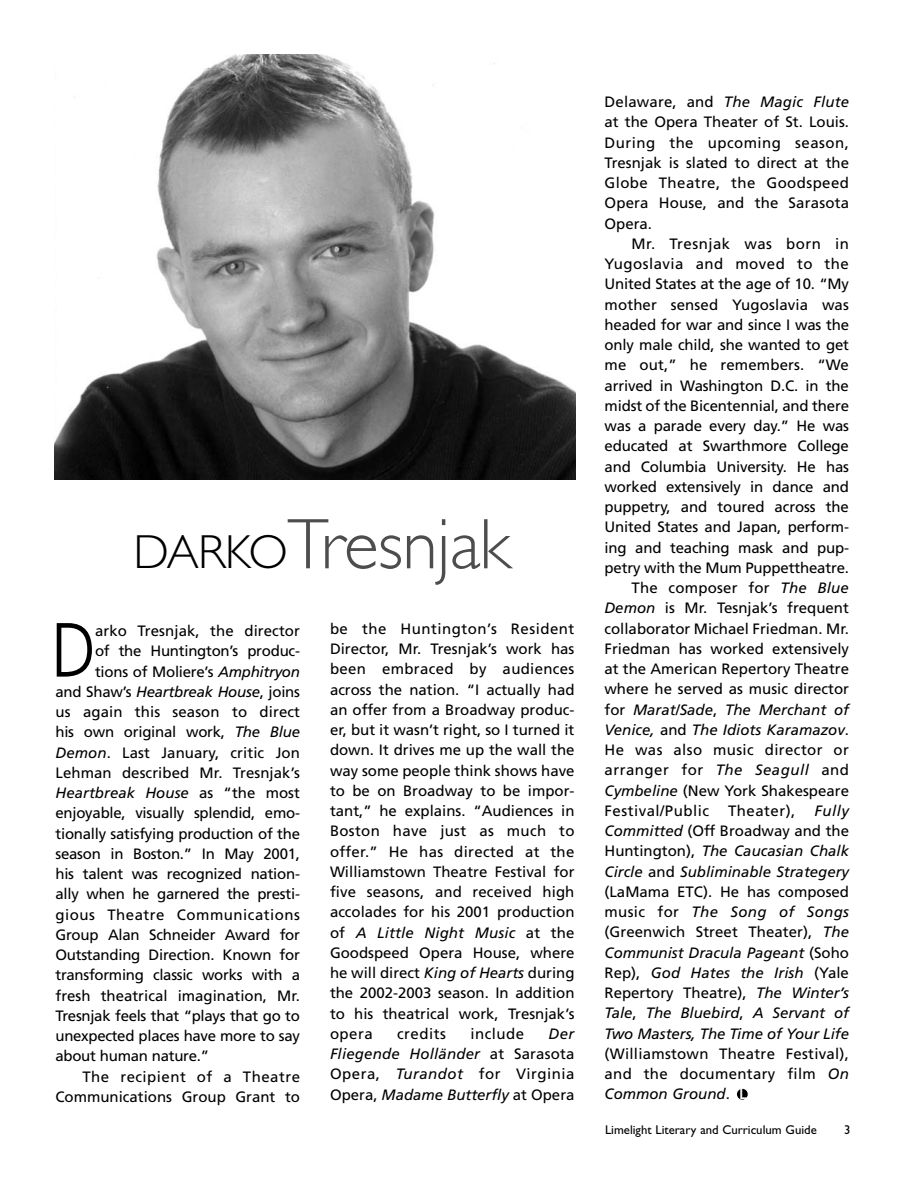
<style>
.page{position:relative;width:918px;height:1188px;background:#fff}
.page>*{position:absolute;margin:0;border:0;box-sizing:border-box;transform-origin:0 0}
.t1{font:300 76.65px "Frutiger";color:#000;scale:.88 1}
.t2{font:300 72px "Gill Sans";letter-spacing:-.01em;color:#4d4d4d}
.t3{font:18px "Gill Sans";color:#fff}
.t4{font:15px/20.2px "Frutiger";letter-spacing:-.01em;color:#000;text-align:justify}
.t5{font:italic 15px/20.2px "Frutiger";color:#000;text-align:justify}
.t6{font:15px "Frutiger";letter-spacing:.035em;color:#000}
.t7{font:15px "Frutiger";letter-spacing:.01em;color:#000}
.t8{font:15px "Frutiger";letter-spacing:.025em;color:#000}
.t9{font:15px "Frutiger";letter-spacing:.03em;color:#000}
.t10{font:15px "Frutiger";letter-spacing:.015em;color:#000}
.t11{font:12.75px "Gill Sans";color:#000}
.s1{font-size:48px;color:#000}
.s2{font-style:italic}
.s3{font-style:normal}
</style>
<div class="page">
<img style="left:54px;top:54px;width:522px;height:425px">
<div style="left:737px;top:1089px;width:11px;height:11px;background:#000;border-radius:50%"></div>
<h2 class="t2" style="left:134px;top:519px;width:378px"><span class="s1">DARKO</span>Tresnjak</h2>
<h1 class="t1" style="left:51px;top:619px;width:53px">D</h1>
<p class="t4" style="left:95px;top:622px;width:206px">arko Tresnjak, the director</p>
<p class="t4" style="left:95px;top:642px;width:206px">of the Huntington’s produc-</p>
<p class="t4" style="left:95px;top:662px;width:206px">tions of Moliere’s <span class="s2">Amphitryon</span></p>
<p class="t4" style="left:56px;top:683px;width:246px">and Shaw’s <span class="s2">Heartbreak House</span>, joins</p>
<p class="t4" style="left:55px;top:703px;width:246px">us again this season to direct</p>
<p class="t4" style="left:55px;top:723px;width:246px">his own original work, <span class="s2">The Blue</span></p>
<p class="t4" style="left:55px;top:743px;width:246px"><span class="s2">Demon</span>. Last January, critic Jon</p>
<p class="t4" style="left:55px;top:764px;width:246px">Lehman described Mr. Tresnjak’s</p>
<p class="t5" style="left:55px;top:784px;width:246px">Heartbreak House <span class="s3">as “the most</span></p>
<p class="t4" style="left:55px;top:804px;width:246px">enjoyable, visually splendid, emo-</p>
<p class="t4" style="left:55px;top:824px;width:246px">tionally satisfying production of the</p>
<p class="t4" style="left:55px;top:845px;width:246px">season in Boston.” In May 2001,</p>
<p class="t4" style="left:55px;top:865px;width:246px">his talent was recognized nation-</p>
<p class="t4" style="left:55px;top:885px;width:246px">ally when he garnered the presti-</p>
<p class="t6" style="left:55px;top:908px;width:246px">gious Theatre Communications</p>
<p class="t4" style="left:55px;top:926px;width:246px">Group Alan Schneider Award for</p>
<p class="t4" style="left:55px;top:946px;width:246px">Outstanding Direction. Known for</p>
<p class="t4" style="left:55px;top:966px;width:246px">transforming classic works with a</p>
<p class="t4" style="left:55px;top:986px;width:246px">fresh theatrical imagination, Mr.</p>
<p class="t4" style="left:55px;top:1007px;width:246px">Tresnjak feels that “plays that go to</p>
<p class="t4" style="left:55px;top:1027px;width:246px">unexpected places have more to say</p>
<p class="t4" style="left:55px;top:1047px;width:155px">about human nature.”</p>
<p class="t9" style="left:82px;top:1070px;width:219px">The recipient of a Theatre</p>
<p class="t4" style="left:55px;top:1088px;width:246px">Communications Group Grant to</p>
<p class="t4" style="left:330px;top:620px;width:246px">be the Huntington’s Resident Director, Mr. Tresnjak’s work has been embraced by audiences across the nation. “I actually had an offer from a Broadway produc&shy;er, but it wasn’t right, so I turned it down. It drives me up the wall the way some people think shows have to be on Broadway to be impor&shy;tant,” he explains. “Audiences in Boston have just as much to offer.” He has directed at the Williamstown Theatre Festival for five seasons, and received high accolades for his 2001 production of <span class="s2">A Little Night Music</span> at the Goodspeed Opera House, where he will direct <span class="s2">King of Hearts</span> during the 2002-2003 season. In addition to his theatrical work, Tresnjak’s opera</p>
<p class="t6" style="left:397px;top:1028px;width:50px">credits</p>
<p class="t6" style="left:470px;top:1028px;width:55px">include</p>
<p class="t5" style="left:330px;top:1025px;width:246px;text-indent:218px">Der Fliegende Holländer <span class="s3">at Sarasota Opera,</span> Turandot <span class="s3">for Virginia Opera,</span> Madame Butterfly <span class="s3">at Opera</span></p>
<p class="t4" style="left:605px;top:93px;width:246px">Delaware, and <span class="s2">The Magic Flute </span>at the Opera Theater of St. Louis.<br>During the upcoming season, Tresnjak is slated to direct at the Globe Theatre, the Goodspeed Opera House, and the Sarasota Opera.</p>
<p class="t6" style="left:632px;top:238px;width:219px">Mr. Tresnjak was born in</p>
<p class="t6" style="left:605px;top:258px;width:246px">Yugoslavia and moved to the</p>
<p class="t4" style="left:605px;top:275px;width:246px">United States at the age of 10. “My</p>
<p class="t7" style="left:605px;top:298px;width:246px">mother sensed Yugoslavia was</p>
<p class="t4" style="left:605px;top:316px;width:246px">headed for war and since I was the</p>
<p class="t4" style="left:605px;top:336px;width:246px">only male child, she wanted to get</p>
<p class="t7" style="left:605px;top:359px;width:246px">me out,” he remembers. “We</p>
<p class="t4" style="left:605px;top:377px;width:246px">arrived in Washington D.C. in the</p>
<p class="t4" style="left:605px;top:397px;width:246px">midst of the Bicentennial, and there</p>
<p class="t4" style="left:605px;top:417px;width:246px">was a parade every day.” He was</p>
<p class="t4" style="left:605px;top:437px;width:246px">educated at Swarthmore College</p>
<p class="t4" style="left:605px;top:458px;width:246px">and Columbia University. He has</p>
<p class="t4" style="left:605px;top:478px;width:246px">worked extensively in dance and</p>
<p class="t4" style="left:605px;top:498px;width:246px">puppetry, and toured across the</p>
<p class="t4" style="left:605px;top:518px;width:246px">United States and Japan, perform-</p>
<p class="t4" style="left:605px;top:539px;width:246px">ing and teaching mask and pup-</p>
<p class="t4" style="left:605px;top:559px;width:246px">petry with the Mum Puppettheatre.</p>
<p class="t10" style="left:632px;top:582px;width:219px">The composer for <span class="s2">The Blue</span></p>
<p class="t4" style="left:605px;top:599px;width:246px"><span class="s2">Demon</span> is Mr. Tesnjak’s frequent</p>
<p class="t4" style="left:605px;top:620px;width:246px">collaborator Michael Friedman. Mr.</p>
<p class="t4" style="left:605px;top:640px;width:246px">Friedman has worked extensively</p>
<p class="t4" style="left:605px;top:660px;width:246px">at the American Repertory Theatre</p>
<p class="t4" style="left:605px;top:680px;width:246px">where he served as music director</p>
<p class="t5" style="left:605px;top:701px;width:246px"><span class="s3">for</span> Marat/Sade<span class="s3">,</span> The Merchant of</p>
<p class="t5" style="left:605px;top:721px;width:246px">Venice, <span class="s3">and</span> The Idiots Karamazov<span class="s3">.</span></p>
<p class="t8" style="left:605px;top:744px;width:246px">He was also music director or</p>
<p class="t6" style="left:605px;top:764px;width:246px">arranger for <span class="s2">The Seagull</span> and</p>
<p class="t4" style="left:605px;top:782px;width:246px"><span class="s2">Cymbeline</span> (New York Shakespeare</p>
<p class="t6" style="left:605px;top:805px;width:106px">Festival/Public</p>
<p class="t6" style="left:728px;top:805px;width:69px">Theater),</p>
<p class="t5" style="left:605px;top:802px;width:246px;text-indent:210px">Fully Committed <span class="s3">(Off Broadway and the Huntington),</span> The Caucasian Chalk Circle <span class="s3">and</span> Subliminable Strategery <span class="s3">(LaMama ETC). He has composed music for</span> The Song of Songs <span class="s3">(Greenwich Street Theater),</span> The Communist Dracula Pageant <span class="s3">(Soho Rep),</span> God Hates the Irish <span class="s3">(Yale Repertory Theatre),</span> The Winter’s Tale<span class="s3">,</span> The Bluebird<span class="s3">,</span> A Servant of Two Masters, The Time of Your Life</p>
<p class="t4" style="left:605px;top:1045px;width:246px">(Williamstown Theatre Festival), and the documentary film <span class="s2">On Common Ground</span>.</p>
<p class="t3" style="left:739px;top:1086px;width:10px">L</p>
<p class="t11" style="left:605px;top:1125px;width:213px">Limelight Literary and Curriculum Guide</p>
<p class="t11" style="left:844px;top:1125px;width:8px">3</p>
</div>
